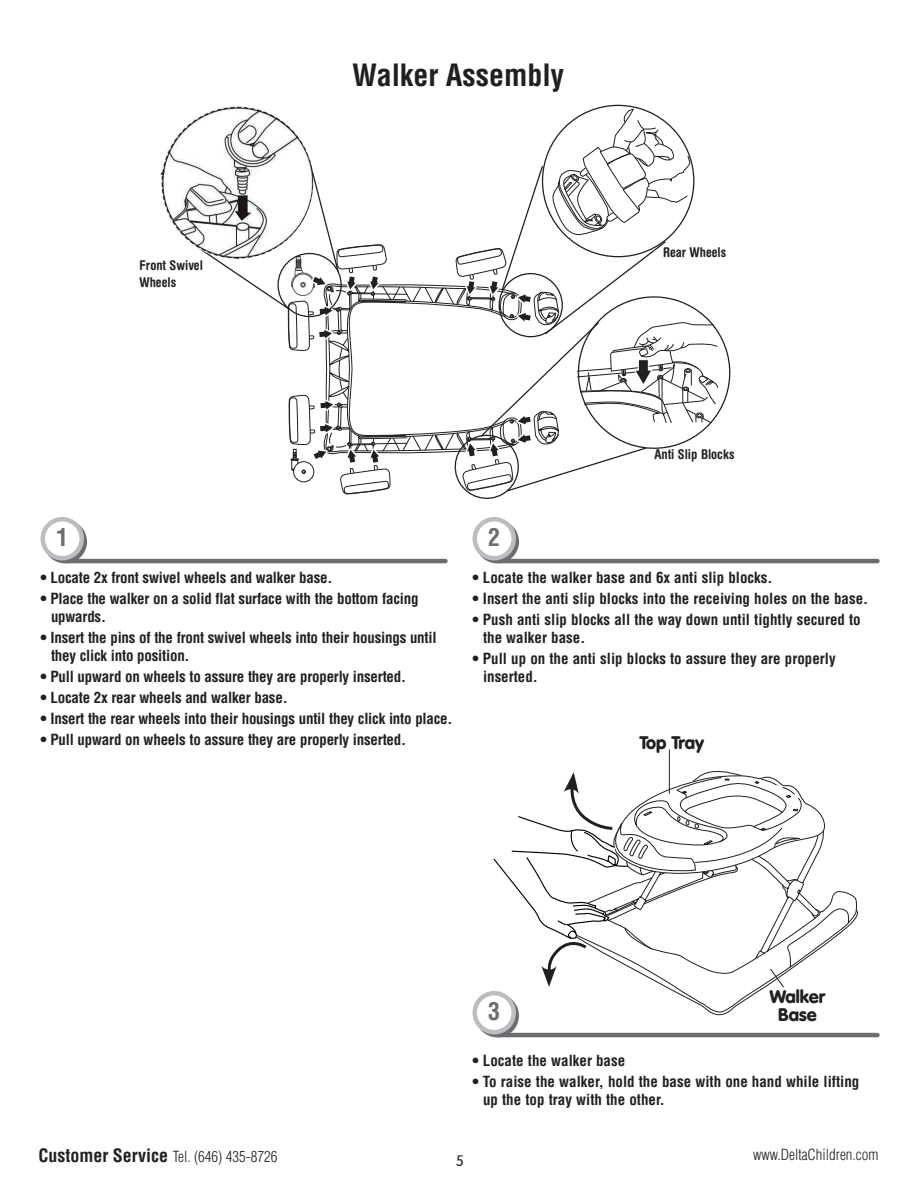
<style>
.page{position:relative;width:918px;height:1188px;background:#fff}
.page>*{position:absolute;margin:0;border:0;box-sizing:border-box;transform-origin:0 0}
.Headers{font:700 condensed 30px "Helvetica";color:#231f20}
.t1{font:700 condensed 24px "Helvetica LT Std";color:#6c6d70}
.Callouts{font:900 18px "VAG Rounded";color:#231f20}
.t2{font:700 condensed 18px "Helvetica";color:#231f20}
.Bullets{font:700 condensed 15px/18px "Helvetica";letter-spacing:-.015em;color:#231f20}
.t3{font:300 condensed 15px "Helvetica";color:#231f20}
.t4{font:300 15px "VAG Rounded";color:#231f20}
.Callouts-2{font:700 condensed 13.5px "Helvetica Rounded";color:#231f20}
</style>
<div class="page">
<hr style="left:67px;top:559px;width:378px;height:4px;background:#6c6d70">
<svg style="left:46px;top:522px;width:39px;height:39px"></svg>
<div style="left:44px;top:520px;width:43px;height:43px;border:4px solid #6c6d70;border-radius:50%"></div>
<div style="left:43px;top:519px;width:39px;height:39px;background:#fff;border-radius:50%"></div>
<div style="left:40px;top:517px;width:44px;height:43px;border:4px solid #bcbdc0;border-radius:50%"></div>
<hr style="left:499px;top:559px;width:378px;height:4px;background:#6c6d70">
<svg style="left:478px;top:522px;width:39px;height:39px"></svg>
<div style="left:476px;top:520px;width:43px;height:43px;border:4px solid #6c6d70;border-radius:50%"></div>
<div style="left:475px;top:519px;width:39px;height:39px;background:#fff;border-radius:50%"></div>
<div style="left:472px;top:517px;width:44px;height:43px;border:4px solid #bcbdc0;border-radius:50%"></div>
<img style="left:160px;top:106px;width:153px;height:153px;border-radius:77px">
<svg style="left:196px;top:109px;width:535px;height:390px"></svg>
<div style="left:277px;top:253px;width:65px;height:64px;border:1px solid #231f20;border-radius:50%"></div>
<svg style="left:667px;top:891px;width:190px;height:122px"></svg>
<hr style="left:499px;top:1033px;width:378px;height:4px;background:#6c6d70">
<svg style="left:478px;top:996px;width:39px;height:39px"></svg>
<div style="left:476px;top:994px;width:43px;height:43px;border:4px solid #6c6d70;border-radius:50%"></div>
<div style="left:475px;top:993px;width:39px;height:39px;background:#fff;border-radius:50%"></div>
<div style="left:472px;top:991px;width:44px;height:43px;border:4px solid #bcbdc0;border-radius:50%"></div>
<hr style="left:669px;top:750px;width:1px;height:44px;background:#231f20">
<svg style="left:493px;top:770px;width:332px;height:218px"></svg>
<p class="Callouts-2" style="left:140px;top:257px;width:65px">Front Swivel</p>
<p class="Callouts-2" style="left:140px;top:274px;width:38px">Wheels</p>
<p class="t1" style="left:56px;top:523px;width:13px">1</p>
<p class="Headers" style="left:352px;top:57px;width:213px">Walker Assembly</p>
<p class="t1" style="left:488px;top:523px;width:13px">2</p>
<p class="Callouts-2" style="left:663px;top:244px;width:65px">Rear Wheels</p>
<p class="Callouts-2" style="left:654px;top:446px;width:82px">Anti Slip Blocks</p>
<p class="Bullets" style="left:40px;top:569px;width:294px">• Locate 2x front swivel wheels and walker base.</p>
<p class="Bullets" style="left:51px;top:590px;width:369px;text-indent:-10px">• Place the walker on a solid flat surface with the bottom facing upwards.</p>
<p class="Bullets" style="left:51px;top:629px;width:387px;text-indent:-10px">• Insert the pins of the front swivel wheels into their housings until they click into position.</p>
<p class="Bullets" style="left:40px;top:668px;width:367px">• Pull upward on wheels to assure they are properly inserted.</p>
<p class="Bullets" style="left:40px;top:689px;width:249px">• Locate 2x rear wheels and walker base.</p>
<p class="Bullets" style="left:40px;top:710px;width:414px">• Insert the rear wheels into their housings until they click into place.</p>
<p class="Bullets" style="left:40px;top:731px;width:367px">• Pull upward on wheels to assure they are properly inserted.</p>
<p class="Bullets" style="left:472px;top:569px;width:302px">• Locate the walker base and 6x anti slip blocks.</p>
<p class="Bullets" style="left:472px;top:590px;width:397px">• Insert the anti slip blocks into the receiving holes on the base.</p>
<p class="Bullets" style="left:483px;top:611px;width:379px;text-indent:-10px">• Push anti slip blocks all the way down until tightly secured to the walker base.</p>
<p class="Bullets" style="left:483px;top:650px;width:354px;text-indent:-10px">• Pull up on the anti slip blocks to assure they are properly inserted.</p>
<p class="Callouts" style="left:640px;top:732px;width:66px">Top Tray</p>
<p class="Callouts" style="left:770px;top:986px;width:57px">Walker</p>
<p class="Callouts" style="left:778px;top:1004px;width:40px">Base</p>
<p class="t1" style="left:488px;top:997px;width:13px">3</p>
<p class="Bullets" style="left:472px;top:1052px;width:154px">• Locate the walker base</p>
<p class="Bullets" style="left:483px;top:1073px;width:378px;text-indent:-10px">• To raise the walker, hold the base with one hand while lifting up the top tray with the other.</p>
<p class="t2" style="left:38px;top:1145px;width:131px">Customer Service</p>
<p class="t4" style="left:456px;top:1152px;width:10px">5</p>
<p class="t3" style="left:173px;top:1148px;width:106px">Tel. (646) 435-8726</p>
<p class="t3" style="left:753px;top:1146px;width:127px">www.DeltaChildren.com</p>
</div>
